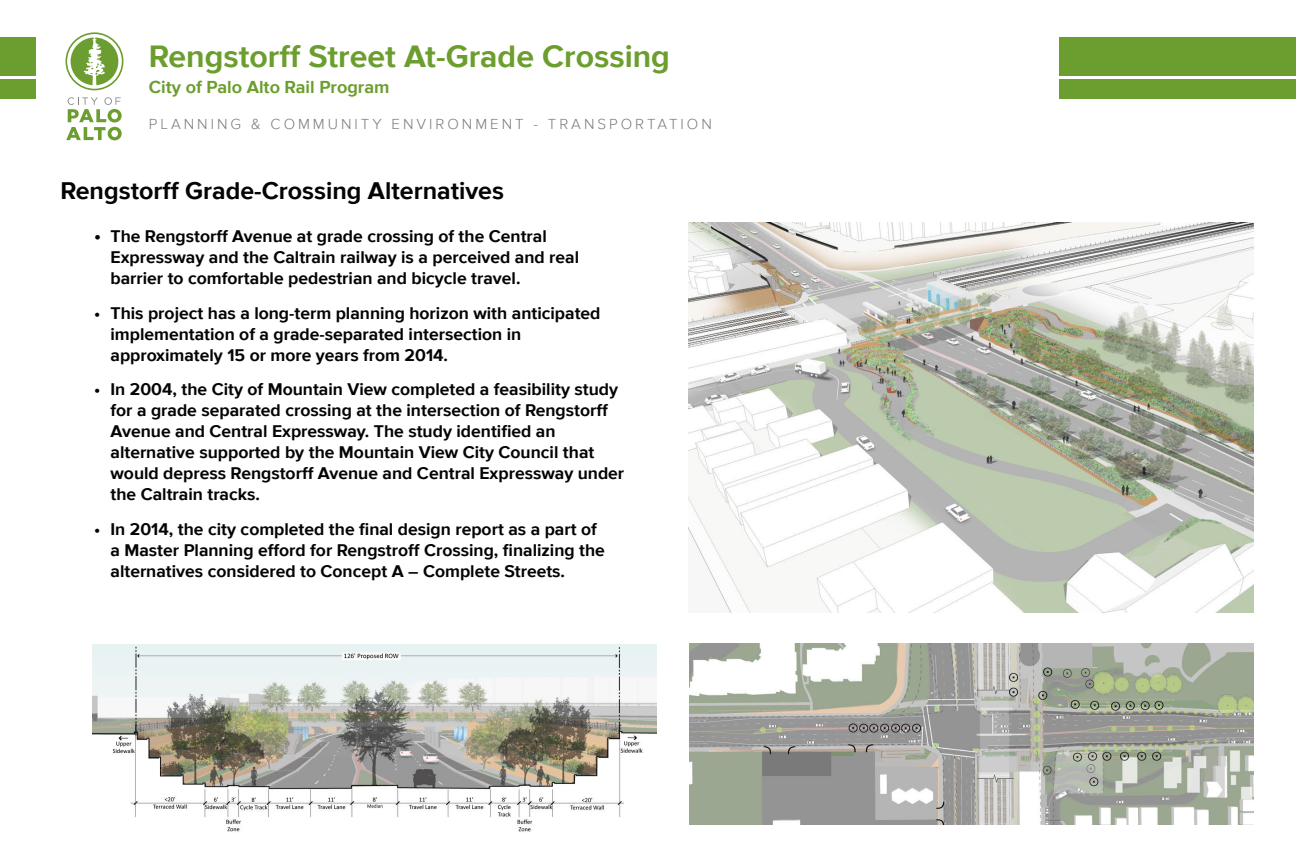
<style>
.page{position:relative;width:1296px;height:864px;background:#fff}
.page>*{position:absolute;margin:0;border:0;box-sizing:border-box;transform-origin:0 0}
.t1{font:700 32px "Proxima Nova";color:#6c9e2f}
.heading{font:700 25px "Proxima Nova";color:#040503}
.t2{font:700 18px "Proxima Nova";color:#6c9e2f}
.Bullet{font:700 17.5px/21px "Proxima Nova";color:#040503}
.t3{font:300 15px "Proxima Nova";letter-spacing:.2em;color:#76787b}
.s1{font-size:19.5px}
</style>
<div class="page">
<svg style="left:66px;top:32px;width:57px;height:58px"></svg>
<svg style="left:66px;top:97px;width:56px;height:43px"></svg>
<div style="left:1059px;top:37px;width:237px;height:39px;background:#6c9e2f"></div>
<div style="left:0;top:37px;width:35px;height:39px;background:#6c9e2f"></div>
<div style="left:1059px;top:79px;width:237px;height:20px;background:#6c9e2f"></div>
<div style="left:0;top:79px;width:35px;height:20px;background:#6c9e2f"></div>
<img style="left:92px;top:644px;width:565px;height:188px">
<img style="left:688px;top:222px;width:566px;height:391px">
<img style="left:689px;top:644px;width:565px;height:181px">
<p class="t1" style="left:149px;top:38px;width:523px">Rengstorff Street At-Grade Crossing</p>
<p class="t2" style="left:149px;top:77px;width:242px">City of Palo Alto Rail Program</p>
<p class="t3" style="left:149px;top:115px;width:564px">PLANNING &amp; COMMUNITY ENVIRONMENT - TRANSPORTATION</p>
<p class="heading" style="left:60px;top:176px;width:445px">Rengstorff Grade-Crossing Alternatives</p>
<p class="Bullet" style="left:110px;top:227px;width:470px;text-indent:-16px"><span class="s1">•</span> The Rengstorff Avenue at grade crossing of the Central<br>Expressway and the Caltrain railway is a perceived and real barrier to comfortable pedestrian and bicycle travel.</p>
<p class="Bullet" style="left:110px;top:304px;width:492px;text-indent:-16px">• This project has a long-term planning horizon with anticipated implementation of a grade-separated intersection in approximately 15 or more years from 2014.</p>
<p class="Bullet" style="left:110px;top:380px;width:515px;text-indent:-16px">• In 2004, the City of Mountain View completed a feasibility study for a grade separated crossing at the intersection of Rengstorff Avenue and Central Expressway. The study identified an alternative supported by the Mountain View City Council that would depress Rengstorff Avenue and Central Expressway under the Caltrain tracks.</p>
<p class="Bullet" style="left:110px;top:520px;width:496px;text-indent:-16px">• In 2014, the city completed the final design report as a part of a Master Planning efford for Rengstroff Crossing, finalizing the alternatives considered to Concept A – Complete Streets.</p>
</div>
